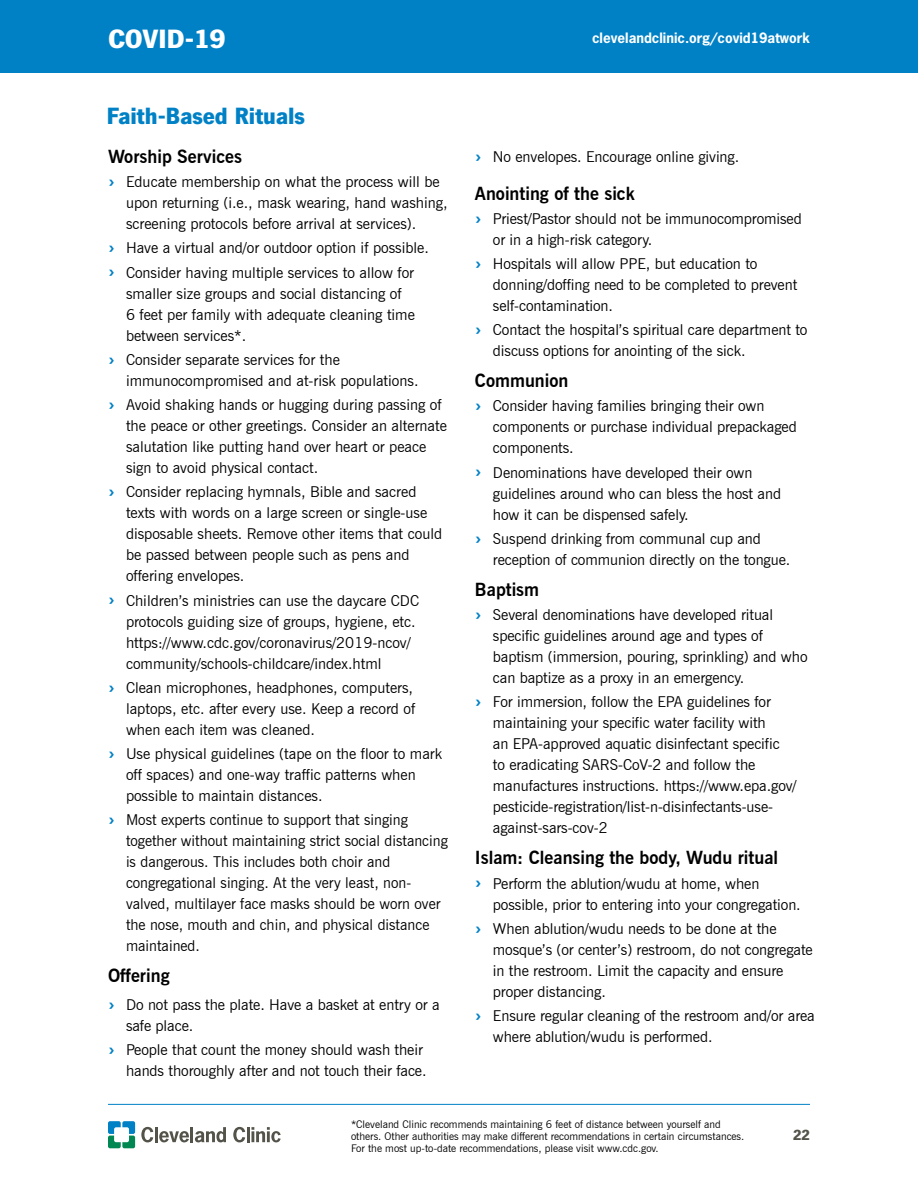
<style>
.page{position:relative;width:918px;height:1188px;background:#fff}
.page>*{position:absolute;margin:0;border:0;box-sizing:border-box;transform-origin:0 0}
.t1{font:900 27px "News Gothic LT Std";color:#fff}
.t2{font:900 24px "News Gothic LT Std";color:#0081c6}
.t3{font:700 18px "News Gothic BT";color:#000}
.t4{font:15px/21px "News Gothic BT";letter-spacing:-.005em;color:#000}
.t5{font:900 15px "News Gothic LT Std";color:#54534a}
.t6{font:700 13.5px "News Gothic Std";color:#fff}
.t7{font:10.5px/12px "News Gothic BT";color:#000}
.s1{font-weight:700;font-size:19.8px;color:#0081c6}
</style>
<div class="page">
<hr style="left:108px;top:1104px;width:702px;height:1px;background:#0081c6">
<div style="left:0;top:0;width:918px;height:73px;background:#0081c6"></div>
<svg style="left:141px;top:1127px;width:12px;height:15px"></svg>
<hr style="left:155px;top:1127px;width:3px;height:15px;background:#54534a">
<svg style="left:159px;top:1131px;width:30px;height:11px"></svg>
<hr style="left:190px;top:1127px;width:3px;height:15px;background:#54534a">
<svg style="left:195px;top:1127px;width:31px;height:15px"></svg>
<svg style="left:233px;top:1127px;width:12px;height:15px"></svg>
<hr style="left:247px;top:1127px;width:3px;height:15px;background:#54534a">
<svg style="left:251px;top:1127px;width:30px;height:15px"></svg>
<svg style="left:108px;top:1121px;width:27px;height:27px"></svg>
<h1 class="t1" style="left:108px;top:23px;width:119px">COVID-19</h1>
<p class="t6" style="left:592px;top:29px;width:219px">clevelandclinic.org/covid19atwork</p>
<h2 class="t2" style="left:107px;top:103px;width:199px">Faith-Based Rituals</h2>
<p class="t3" style="left:108px;top:146px;width:136px">Worship Services</p>
<p class="t4" style="left:126px;top:171px;width:323px;text-indent:-18px"><span class="s1">›</span> Educate membership on what the process will be upon returning (i.e., mask wearing, hand washing, screening protocols before arrival at services).</p>
<p class="t4" style="left:108px;top:236px;width:322px;line-height:24.3px"><span class="s1">›</span> Have a virtual and/or outdoor option if possible. <span class="s1">›</span> Consider having multiple services to allow for</p>
<p class="t4" style="left:126px;top:283px;width:290px">smaller size groups and social distancing of<br>6 feet per family with adequate cleaning time between services*.</p>
<p class="t4" style="left:126px;top:349px;width:294px;text-indent:-18px"><span class="s1">›</span> Consider separate services for the immunocompromised and at-risk populations.</p>
<p class="t4" style="left:126px;top:394px;width:322px;text-indent:-18px"><span class="s1">›</span> Avoid shaking hands or hugging during passing of the peace or other greetings. Consider an alternate salutation like putting hand over heart or peace sign to avoid physical contact.</p>
<p class="t4" style="left:126px;top:481px;width:318px;text-indent:-18px"><span class="s1">›</span> Consider replacing hymnals, Bible and sacred texts with words on a large screen or single-use disposable sheets. Remove other items that could be passed between people such as pens and offering envelopes.</p>
<p class="t4" style="left:126px;top:590px;width:295px;text-indent:-18px"><span class="s1">›</span> Children’s ministries can use the daycare CDC protocols guiding size of groups, hygiene, etc. https://www.cdc.gov/coronavirus/2019-ncov/ community/schools-childcare/index.html</p>
<p class="t4" style="left:126px;top:677px;width:291px;text-indent:-18px"><span class="s1">›</span> Clean microphones, headphones, computers, laptops, etc. after every use. Keep a record of when each item was cleaned.</p>
<p class="t4" style="left:126px;top:743px;width:318px;text-indent:-18px"><span class="s1">›</span> Use physical guidelines (tape on the floor to mark off spaces) and one-way traffic patterns when possible to maintain distances.</p>
<p class="t4" style="left:126px;top:809px;width:323px;text-indent:-18px"><span class="s1">›</span> Most experts continue to support that singing together without maintaining strict social distancing is dangerous. This includes both choir and congregational singing. At the very least, non&shy;valved, multilayer face masks should be worn over the nose, mouth and chin, and physical distance maintained.</p>
<p class="t3" style="left:108px;top:965px;width:63px">Offering</p>
<p class="t4" style="left:126px;top:994px;width:315px;text-indent:-18px"><span class="s1">›</span> Do not pass the plate. Have a basket at entry or a safe place.</p>
<p class="t4" style="left:108px;top:1039px;width:320px;text-align:right"><span class="s1">›</span> People that count the money should wash their hands thoroughly after and not touch their face.</p>
<p class="t4" style="left:475px;top:146px;width:266px"><span class="s1">›</span> No envelopes. Encourage online giving.</p>
<p class="t3" style="left:475px;top:182px;width:161px">Anointing of the sick</p>
<p class="t4" style="left:493px;top:208px;width:310px;text-indent:-18px"><span class="s1">›</span> Priest/Pastor should not be immunocompromised or in a high-risk category.</p>
<p class="t4" style="left:493px;top:253px;width:306px;text-indent:-18px"><span class="s1">›</span> Hospitals will allow PPE, but education to donning/doffing need to be completed to prevent self-contamination.</p>
<p class="t4" style="left:493px;top:319px;width:316px;text-indent:-18px"><span class="s1">›</span> Contact the hospital’s spiritual care department to discuss options for anointing of the sick.</p>
<p class="t3" style="left:475px;top:370px;width:95px">Communion</p>
<p class="t4" style="left:493px;top:396px;width:305px;text-indent:-18px"><span class="s1">›</span> Consider having families bringing their own components or purchase individual prepackaged components.</p>
<p class="t4" style="left:493px;top:462px;width:290px;text-indent:-18px"><span class="s1">›</span> Denominations have developed their own guidelines around who can bless the host and how it can be dispensed safely.</p>
<p class="t4" style="left:493px;top:528px;width:299px;text-indent:-18px"><span class="s1">›</span> Suspend drinking from communal cup and reception of communion directly on the tongue.</p>
<p class="t3" style="left:475px;top:579px;width:66px">Baptism</p>
<p class="t4" style="left:493px;top:604px;width:316px;text-indent:-18px"><span class="s1">›</span> Several denominations have developed ritual specific guidelines around age and types of baptism (immersion, pouring, sprinkling) and who can baptize as a proxy in an emergency.</p>
<p class="t4" style="left:493px;top:691px;width:305px;text-indent:-18px"><span class="s1">›</span> For immersion, follow the EPA guidelines for maintaining your specific water facility with<br>an EPA-approved aquatic disinfectant specific<br>to eradicating SARS-CoV-2 and follow the manufactures instructions. https://www.epa.gov/ pesticide-registration/list-n-disinfectants-use&shy;against-sars-cov-2</p>
<p class="t3" style="left:475px;top:847px;width:305px">Islam: Cleansing the body, Wudu ritual</p>
<p class="t4" style="left:493px;top:873px;width:309px;text-indent:-18px"><span class="s1">›</span> Perform the ablution/wudu at home, when possible, prior to entering into your congregation.</p>
<p class="t4" style="left:493px;top:918px;width:321px;text-indent:-18px"><span class="s1">›</span> When ablution/wudu needs to be done at the mosque’s (or center’s) restroom, do not congregate in the restroom. Limit the capacity and ensure proper distancing.</p>
<p class="t4" style="left:493px;top:1005px;width:323px;text-indent:-18px"><span class="s1">›</span> Ensure regular cleaning of the restroom and/or area where ablution/wudu is performed.</p>
<p class="t7" style="left:351px;top:1119px;width:395px">*Cleveland Clinic recommends maintaining 6 feet of distance between yourself and others. Other authorities may make different recommendations in certain circumstances.<br>For the most up-to-date recommendations, please visit www.cdc.gov.</p>
<p class="t5" style="left:793px;top:1126px;width:18px">22</p>
</div>
